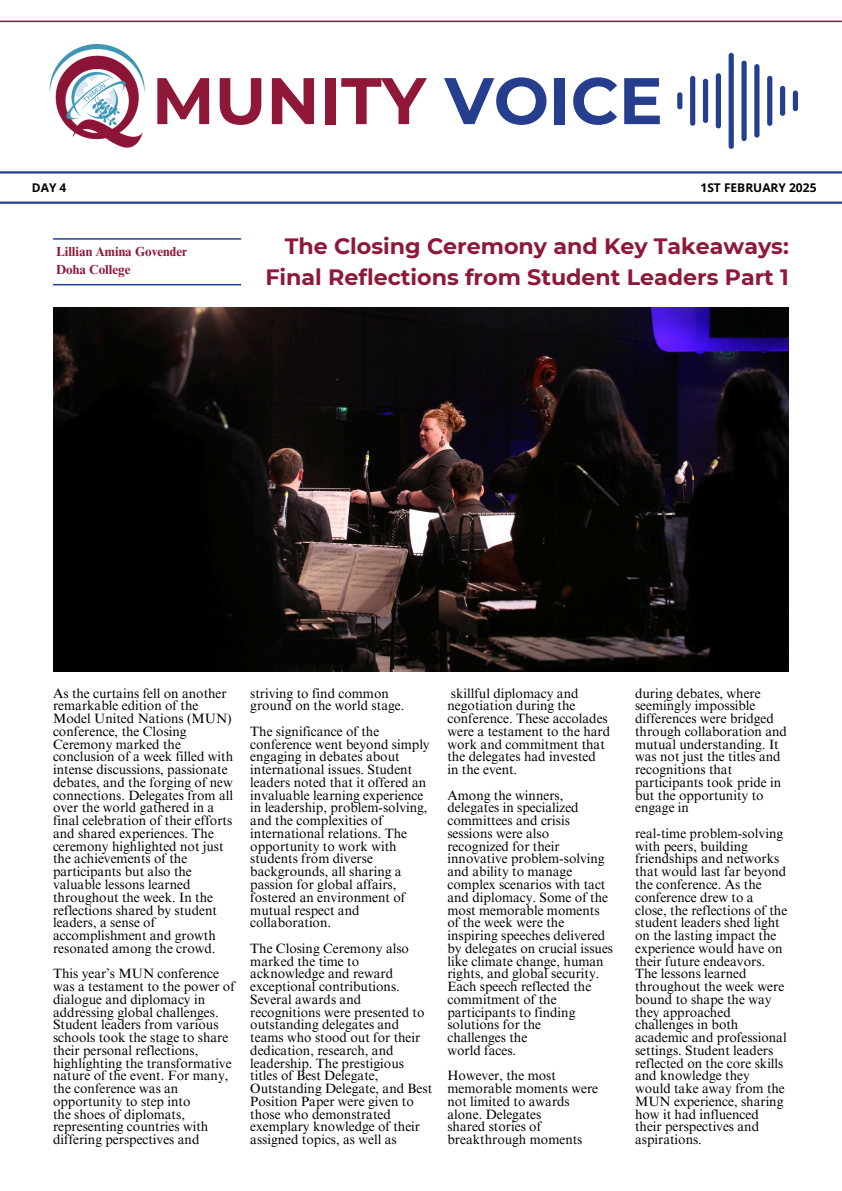
<style>
.page{position:relative;width:842px;height:1191px;background:#fff}
.page>*{position:absolute;margin:0;border:0;box-sizing:border-box;transform-origin:0 0}
.t1{font:700 65.7px "Montserrat";color:#8f1838}
.t2{font:700 22.2px/30.7px "Montserrat";color:#8f1838;text-align:right}
.t3{font:13.5px/12.8px "Times NRMT Pro";color:#000}
.t4{font:700 13.1px/18px "Times NRMT Pro";color:#8f1838}
.t5{font:700 12px "Open Sans";color:#000}
.s1{color:#253f8e}
</style>
<div class="page">
<hr style="left:53px;top:238px;width:188px;height:2px;background:#253f8e">
<hr style="left:53px;top:284px;width:188px;height:1px;background:#253f8e">
<hr style="left:0;top:21px;width:842px;height:1px;background:#8f1838">
<hr style="left:0;top:171px;width:842px;height:2px;background:#253f8e">
<img style="left:49px;top:44px;width:96px;height:104px">
<hr style="left:0;top:201px;width:842px;height:3px;background:#253f8e">
<div style="left:677px;top:92px;width:5px;height:17px;background:#253f8e;border-radius:3px"></div>
<div style="left:690px;top:76px;width:5px;height:50px;background:#253f8e;border-radius:3px"></div>
<div style="left:703px;top:79px;width:5px;height:44px;background:#253f8e;border-radius:3px"></div>
<div style="left:716px;top:73px;width:5px;height:55px;background:#253f8e;border-radius:3px"></div>
<div style="left:729px;top:53px;width:5px;height:96px;background:#253f8e;border-radius:3px"></div>
<div style="left:741px;top:61px;width:6px;height:80px;background:#253f8e;border-radius:3px"></div>
<div style="left:754px;top:64px;width:5px;height:73px;background:#253f8e;border-radius:3px"></div>
<div style="left:767px;top:76px;width:5px;height:50px;background:#253f8e;border-radius:3px"></div>
<div style="left:780px;top:86px;width:5px;height:30px;background:#253f8e;border-radius:3px"></div>
<div style="left:793px;top:90px;width:5px;height:21px;background:#253f8e;border-radius:3px"></div>
<img style="left:53px;top:308px;width:736px;height:364px">
<p class="t1" style="left:152px;top:60px;width:512px">MUNITY <span class="s1">VOICE</span></p>
<p class="t5" style="left:32px;top:179px;width:36px">DAY 4</p>
<p class="t5" style="left:700px;top:179px;width:118px">1ST FEBRUARY 2025</p>
<p class="t4" style="left:56px;top:244px;width:133px">Lillian Amina Govender<br>Doha College</p>
<h1 class="t2" style="left:265px;top:231px;width:525px">The Closing Ceremony and Key Takeaways:<br>Final Reflections from Student Leaders Part 1</h1>
<p class="t3" style="left:53px;top:688px;width:182px">As the curtains fell on another remarkable edition of the<br>Model United Nations (MUN) conference, the Closing<br>Ceremony marked the conclusion of a week filled with intense discussions, passionate debates, and the forging of new connections. Delegates from all over the world gathered in a final celebration of their efforts and shared experiences. The ceremony highlighted not just the achievements of the participants but also the valuable lessons learned throughout the week. In the reflections shared by student leaders, a sense of accomplishment and growth resonated among the crowd.</p>
<p class="t3" style="left:53px;top:968px;width:183px">This year’s MUN conference was a testament to the power of dialogue and diplomacy in addressing global challenges.<br>Student leaders from various schools took the stage to share their personal reflections, highlighting the transformative nature of the event. For many, the conference was an opportunity to step into<br>the shoes of diplomats, representing countries with differing perspectives and</p>
<p class="t3" style="left:250px;top:688px;width:156px">striving to find common ground on the world stage.</p>
<p class="t3" style="left:250px;top:726px;width:181px">The significance of the conference went beyond simply engaging in debates about international issues. Student leaders noted that it offered an invaluable learning experience in leadership, problem-solving, and the complexities of international relations. The opportunity to work with students from diverse backgrounds, all sharing a passion for global affairs, fostered an environment of mutual respect and collaboration.</p>
<p class="t3" style="left:250px;top:943px;width:183px">The Closing Ceremony also marked the time to acknowledge and reward exceptional contributions.<br>Several awards and recognitions were presented to outstanding delegates and teams who stood out for their dedication, research, and leadership. The prestigious titles of Best Delegate,<br>Outstanding Delegate, and Best<br>Position Paper were given to those who demonstrated exemplary knowledge of their assigned topics, as well as</p>
<h2 class="t3" style="left:447px;top:688px;width:164px">skillful diplomacy and negotiation during the conference. These accolades were a testament to the hard work and commitment that the delegates had invested in the event.</h2>
<p class="t3" style="left:447px;top:790px;width:167px">Among the winners, delegates in specialized committees and crisis sessions were also recognized for their innovative problem-solving and ability to manage complex scenarios with tact and diplomacy. Some of the most memorable moments of the week were the inspiring speeches delivered by delegates on crucial issues like climate change, human rights, and global security.<br>Each speech reflected the commitment of the participants to finding solutions for the<br>challenges the</p>
<h3 class="t3" style="left:447px;top:1039px;width:110px;line-height:25.5px">world faces.<br>However, the most</h3>
<h3 class="t3" style="left:447px;top:1083px;width:152px">memorable moments were not limited to awards alone. Delegates<br>shared stories of breakthrough moments</h3>
<h4 class="t3" style="left:635px;top:688px;width:153px">during debates, where seemingly impossible differences were bridged through collaboration and mutual understanding. It was not just the titles and recognitions that participants took pride in but the opportunity to engage in</h4>
<h4 class="t3" style="left:635px;top:828px;width:154px">real-time problem-solving with peers, building friendships and networks that would last far beyond the conference. As the conference drew to a close, the reflections of the student leaders shed light on the lasting impact the experience would have on their future endeavors.<br>The lessons learned throughout the week were bound to shape the way they approached challenges in both academic and professional settings. Student leaders reflected on the core skills and knowledge they would take away from the<br>MUN experience, sharing how it had influenced their perspectives and aspirations.</h4>
</div>
